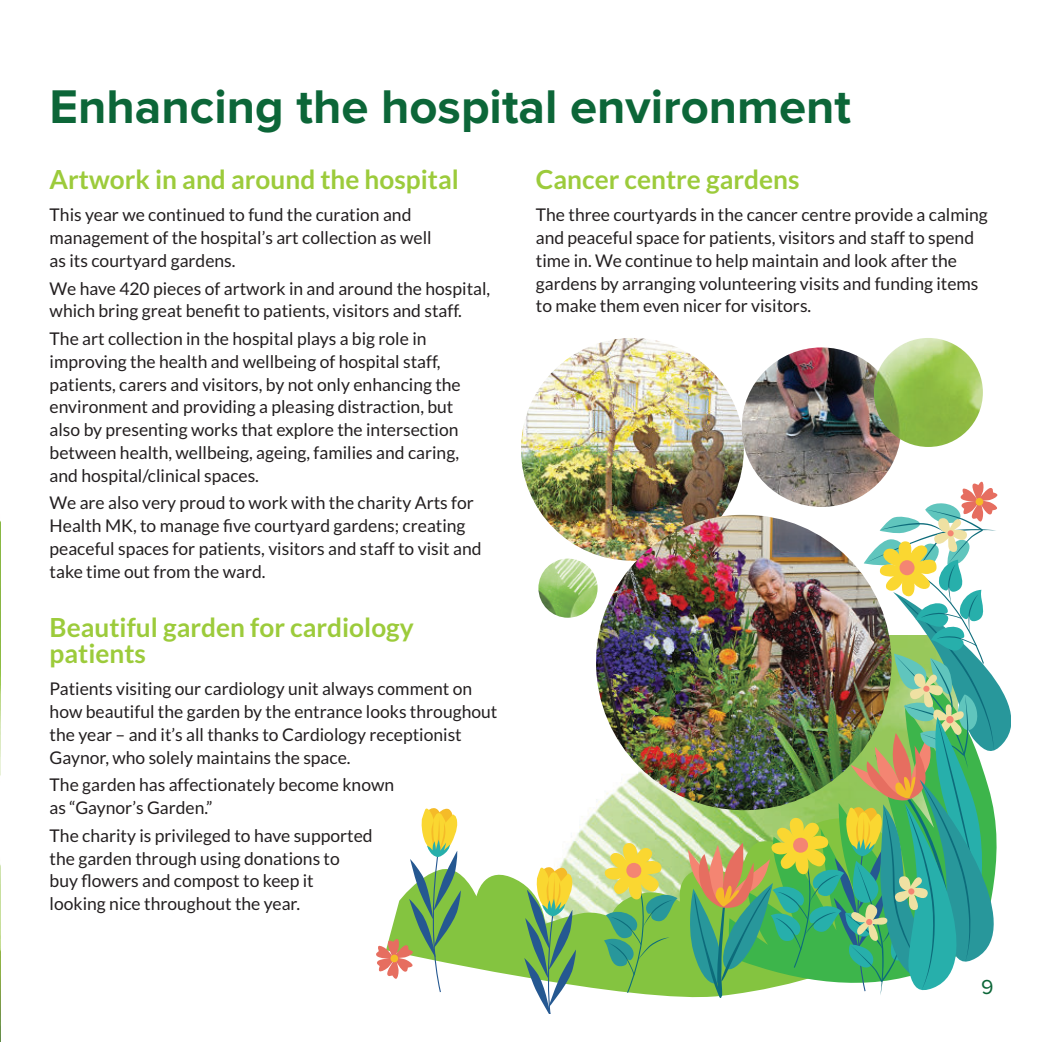
<style>
.page{position:relative;width:1042px;height:1042px;background:#fff}
.page>*{position:absolute;margin:0;border:0;box-sizing:border-box;transform-origin:0 0}
.t1{font:700 49px "Proxima Nova";color:#0c6638}
.t2{font:700 26.25px/26.2px "Lato";color:#9ccb3b}
.t3{font:21px "Proxima Nova";color:#0c6638}
.t4{font:17.5px/22.8px "Lato";color:#231f20}
</style>
<div class="page">
<img style="left:582px;top:639px;width:104px;height:178px">
<img style="left:0;top:520px;width:1px;height:522px">
<svg style="left:440px;top:817px;width:246px;height:180px"></svg>
<svg style="left:524px;top:865px;width:52px;height:148px"></svg>
<svg style="left:376px;top:808px;width:85px;height:184px"></svg>
<div style="left:390px;top:954px;width:8px;height:8px;background:#f5bb28;border-radius:50%"></div>
<svg style="left:604px;top:842px;width:73px;height:151px;background:#96c361"></svg>
<svg style="left:686px;top:482px;width:325px;height:516px"></svg>
<img style="left:521px;top:338px;width:223px;height:222px;border-radius:50%">
<img style="left:596px;top:515px;width:295px;height:295px;border-radius:50%">
<img style="left:742px;top:347px;width:159px;height:160px;border-radius:50%">
<img style="left:874px;top:338px;width:109px;height:109px;border-radius:50%">
<img style="left:538px;top:558px;width:59px;height:60px;border-radius:50%">
<h1 class="t1" style="left:50px;top:86px;width:803px">Enhancing the hospital environment</h1>
<h2 class="t2" style="left:50px;top:168px;width:411px">Artwork in and around the hospital</h2>
<p class="t4" style="left:50px;top:205px;width:383px">This year we continued to fund the curation and management of the hospital’s art collection as well as its courtyard gardens.</p>
<p class="t4" style="left:50px;top:278px;width:442px">We have 420 pieces of artwork in and around the hospital, which bring great benefit to patients, visitors and staff.</p>
<p class="t4" style="left:50px;top:328px;width:413px">The art collection in the hospital plays a big role in improving the health and wellbeing of hospital staff, patients, carers and visitors, by not only enhancing the environment and providing a pleasing distraction, but also by presenting works that explore the intersection between health, wellbeing, ageing, families and caring, and hospital/clinical spaces.</p>
<p class="t4" style="left:50px;top:493px;width:433px">We are also very proud to work with the charity Arts for Health MK, to manage five courtyard gardens; creating peaceful spaces for patients, visitors and staff to visit and take time out from the ward.</p>
<h2 class="t2" style="left:50px;top:615px;width:366px">Beautiful garden for cardiology patients</h2>
<p class="t4" style="left:50px;top:679px;width:449px">Patients visiting our cardiology unit always comment on how beautiful the garden by the entrance looks throughout the year – and it’s all thanks to Cardiology receptionist Gaynor, who solely maintains the space.</p>
<p class="t4" style="left:50px;top:775px;width:346px">The garden has affectionately become known as “Gaynor’s Garden.”</p>
<p class="t4" style="left:50px;top:825px;width:324px">The charity is privileged to have supported the garden through using donations to buy flowers and compost to keep it looking nice throughout the year.</p>
<h2 class="t2" style="left:536px;top:168px;width:265px">Cancer centre gardens</h2>
<p class="t4" style="left:536px;top:205px;width:453px">The three courtyards in the cancer centre provide a calming and peaceful space for patients, visitors and staff to spend time in. We continue to help maintain and look after the gardens by arranging volunteering visits and funding items to make them even nicer for visitors.</p>
<p class="t3" style="left:981px;top:978px;width:14px">9</p>
</div>
